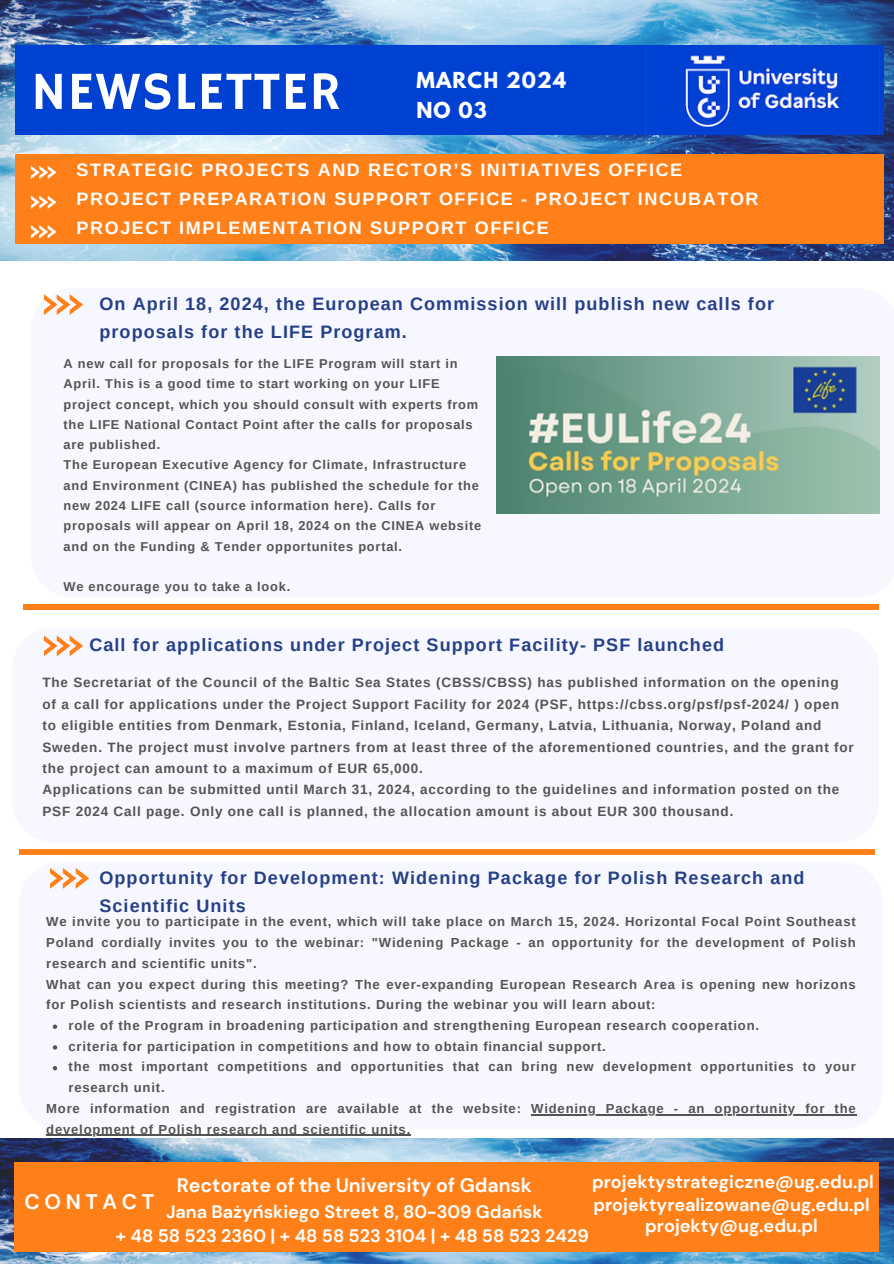
<style>
.page{position:relative;width:894px;height:1264px;background:#fff}
.page>*{position:absolute;margin:0;border:0;box-sizing:border-box;transform-origin:0 0}
.t1{font:54px "Hammersmith One";letter-spacing:.02em;color:#fff}
.t2{font:700 21px "DM Sans";letter-spacing:.22em;color:#fff}
.t3{font:700 19.5px "DM Sans";color:#fff}
.t4{font:700 19.5px/30.3px "League Spartan";letter-spacing:.06em;color:#fff}
.t5{font:700 18px/28.2px "Arimo";letter-spacing:.06em;color:#254087}
.t6{font:700 18px/24.8px "DM Sans";color:#fff;text-align:center}
.t7{font:700 18px/29.2px "Arimo";letter-spacing:.09em;color:#fff}
.t8{font:700 13.5px/21.3px "Arimo";letter-spacing:.06em;color:#545454}
.t9{font:700 13.05px/20.7px "Arimo";letter-spacing:.06em;color:#545454}
.t10{font:700 12.75px/20.2px "Arimo";letter-spacing:.06em;color:#545454}
</style>
<div class="page">
<img style="left:0;top:0;width:893px;height:260px">
<div style="left:15px;top:154px;width:868px;height:90px;background:#ff8019"></div>
<svg style="left:31px;top:166px;width:25px;height:13px"></svg>
<div style="left:15px;top:46px;width:868px;height:89px;background:#0041d2"></div>
<div style="left:24px;top:604px;width:854px;height:5px;background:#ff8019"></div>
<div style="left:19px;top:849px;width:855px;height:6px;background:#ff8019"></div>
<svg style="left:31px;top:195px;width:25px;height:14px"></svg>
<svg style="left:31px;top:225px;width:25px;height:13px"></svg>
<img style="left:0;top:1138px;width:893px;height:125px">
<div style="left:15px;top:1162px;width:863px;height:89px;background:#ff8019"></div>
<img style="left:645px;top:46px;width:195px;height:88px">
<svg style="left:50px;top:868px;width:39px;height:20px"></svg>
<svg style="left:44px;top:294px;width:39px;height:21px"></svg>
<svg style="left:44px;top:635px;width:39px;height:21px"></svg>
<img style="left:496px;top:357px;width:383px;height:156px">
<svg style="left:53px;top:1024px;width:4px;height:4px"></svg>
<svg style="left:53px;top:1045px;width:4px;height:4px"></svg>
<svg style="left:53px;top:1066px;width:4px;height:4px"></svg>
<hr style="left:531px;top:1113px;width:325px;height:2px;background:#545454">
<hr style="left:46px;top:1134px;width:365px;height:1px;background:#545454">
<p class="t1" style="left:31px;top:60px;width:311px">NEWSLETTER</p>
<h4 class="t4" style="left:416px;top:67px;width:151px">MARCH 2024<br>NO 03</h4>
<h5 class="t7" style="left:77px;top:155px;width:683px">STRATEGIC PROJECTS AND RECTOR’S INITIATIVES OFFICE<br>PROJECT PREPARATION SUPPORT OFFICE - PROJECT INCUBATOR<br>PROJECT IMPLEMENTATION SUPPORT OFFICE</h5>
<p class="t5" style="left:99px;top:290px;width:676px">On April 18, 2024, the European Commission will publish new calls for proposals for the LIFE Program.</p>
<p class="t10" style="left:64px;top:353px;width:419px">A new call for proposals for the LIFE Program will start in April. This is a good time to start working on your LIFE project concept, which you should consult with experts from the LIFE National Contact Point after the calls for proposals are published.<br>The European Executive Agency for Climate, Infrastructure and Environment (CINEA) has published the schedule for the new 2024 LIFE call (source information here). Calls for proposals will appear on April 18, 2024 on the CINEA website and on the Funding &amp; Tender opportunites portal.</p>
<p class="t10" style="left:64px;top:576px;width:228px">We encourage you to take a look.</p>
<h5 class="t5" style="left:89px;top:630px;width:636px">Call for applications under Project Support Facility- PSF launched</h5>
<p class="t8" style="left:42px;top:672px;width:812px">The Secretariat of the Council of the Baltic Sea States (CBSS/CBSS) has published information on the opening of a call for applications under the Project Support Facility for 2024 (PSF, https://cbss.org/psf/psf-2024/ ) open to eligible entities from Denmark, Estonia, Finland, Iceland, Germany, Latvia, Lithuania, Norway, Poland and Sweden. The project must involve partners from at least three of the aforementioned countries, and the grant for the project can amount to a maximum of EUR 65,000.<br>Applications can be submitted until March 31, 2024, according to the guidelines and information posted on the PSF 2024 Call page. Only one call is planned, the allocation amount is about EUR 300 thousand.</p>
<p class="t5" style="left:99px;top:863px;width:706px">Opportunity for Development: Widening Package for Polish Research and<br>Scientific Units</p>
<p class="t9" style="left:46px;top:911px;width:810px">We invite you to participate in the event, which will take place on March 15, 2024. Horizontal Focal Point Southeast Poland cordially invites you to the webinar: "Widening Package - an opportunity for the development of Polish research and scientific units".<br>What can you expect during this meeting? The ever-expanding European Research Area is opening new horizons for Polish scientists and research institutions. During the webinar you will learn about:</p>
<p class="t9" style="left:68px;top:1015px;width:692px">role of the Program in broadening participation and strengthening European research cooperation.</p>
<h3 class="t9" style="left:68px;top:1035px;width:538px">criteria for participation in competitions and how to obtain financial support.</h3>
<p class="t9" style="left:68px;top:1056px;width:788px">the most important competitions and opportunities that can bring new development opportunities to your research unit.</p>
<h4 class="t9" style="left:46px;top:1098px;width:476px">More information and registration are available at the website:</h4>
<h5 class="t9" style="left:531px;top:1098px;width:326px">Widening Package - an opportunity for the</h5>
<h5 class="t9" style="left:46px;top:1118px;width:365px">development of Polish research and scientific units.</h5>
<h4 class="t3" style="left:177px;top:1172px;width:356px">Rectorate of the University of Gdansk</h4>
<p class="t6" style="left:592px;top:1169px;width:283px">projektystrategiczne@ug.edu.pl</p>
<h4 class="t6" style="left:116px;top:1198px;width:474px">Jana Bażyńskiego Street 8, 80-309 Gdańsk<br>+ 48 58 523 2360 | + 48 58 523 3104 | + 48 58 523 2429</h4>
<h5 class="t2" style="left:24px;top:1188px;width:131px">CONTACT</h5>
<h4 class="t6" style="left:593px;top:1192px;width:278px">projektyrealizowane@ug.edu.pl</h4>
<p class="t6" style="left:645px;top:1213px;width:174px">projekty@ug.edu.pl</p>
</div>
